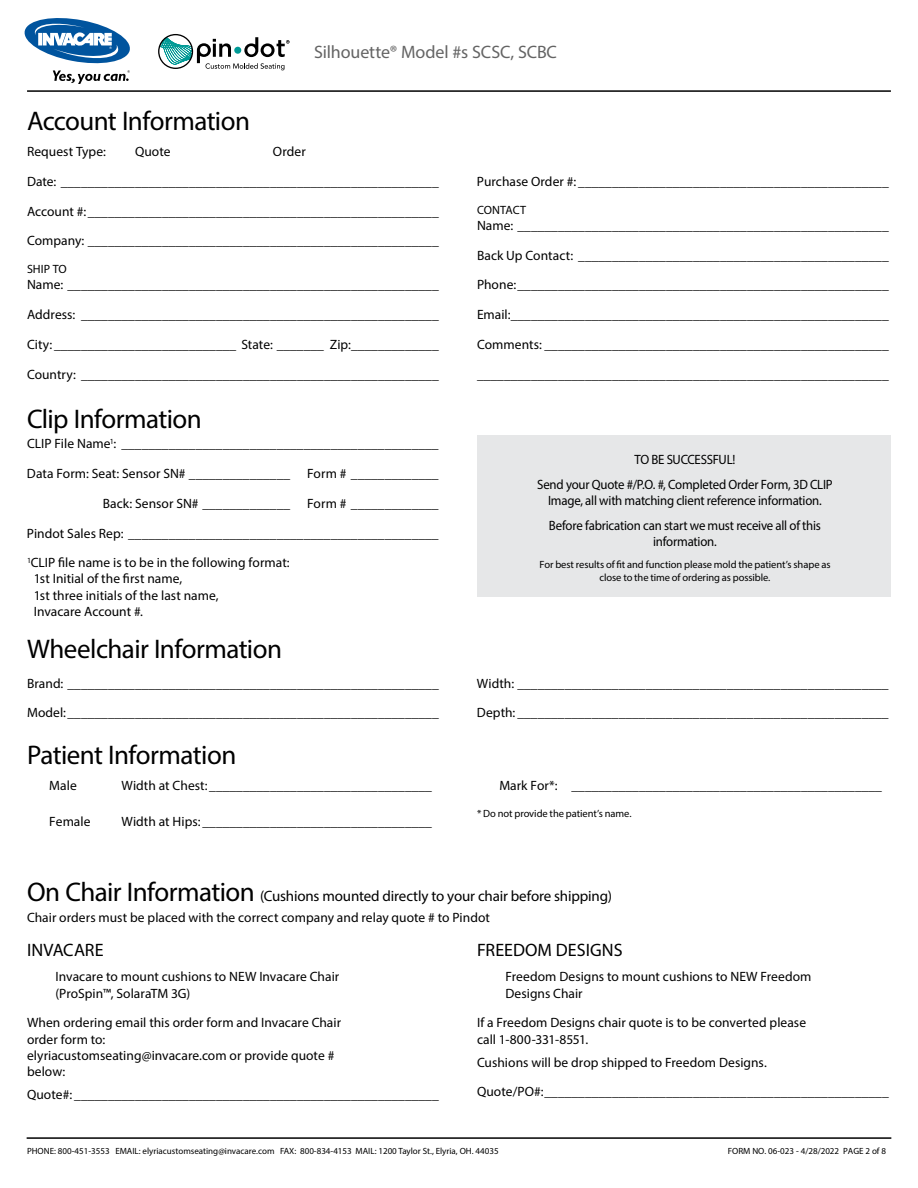
<style>
.page{position:relative;width:918px;height:1188px;background:#fff}
.page>*{position:absolute;margin:0;border:0;box-sizing:border-box;transform-origin:0 0}
.t1{font:27px "Myriad Pro";letter-spacing:-.02em;color:#000}
.t2{font:18px "Myriad Pro";letter-spacing:-.005em;color:#646464}
.t3{font:18px "Myriad Pro";letter-spacing:.005em;color:#000}
.t4{font:15px "Myriad Pro";letter-spacing:-.015em;color:#000}
.t5{font:13.5px/29.7px "Myriad Pro";color:#000}
.t6{font:13.5px/25.2px "Myriad Pro";color:#000;text-align:center;scale:.95 1}
.t7{font:12px "Myriad Pro";letter-spacing:.005em;color:#000}
.t8{font:10.5px/12.6px "Myriad Pro";letter-spacing:-.005em;color:#000;text-align:center}
.t9{font:9px "Myriad Pro";color:#000}
.s1{font-size:27px}
</style>
<div class="page">
<svg style="left:158px;top:34px;width:132px;height:36px"></svg>
<svg style="left:24px;top:18px;width:106px;height:66px"></svg>
<hr style="left:27px;top:90px;width:864px;height:2px;background:#000">
<hr style="left:27px;top:1137px;width:864px;height:2px;background:#000">
<div style="left:477px;top:435px;width:414px;height:162px;background:#e6e7e8"></div>
<h2 class="t2" style="left:314px;top:40px;width:244px">Silhouette® Model #s SCSC, SCBC</h2>
<h1 class="t1" style="left:27px;top:104px;width:225px">Account Information</h1>
<p class="t5" style="left:27px;top:137px;width:80px">Request Type:</p>
<p class="t5" style="left:135px;top:137px;width:37px">Quote</p>
<p class="t5" style="left:27px;top:137px;width:413px;text-indent:246px">Order<br>Date: ________________________________________________________ Account #:____________________________________________________ Company: ____________________________________________________</p>
<p class="t7" style="left:27px;top:262px;width:41px">SHIP TO</p>
<p class="t5" style="left:27px;top:270px;width:413px;text-align:justify">Name: _______________________________________________________ Address: _____________________________________________________ City: ___________________________ State: _______ Zip:_____________</p>
<p class="t5" style="left:27px;top:359px;width:413px">Country: _____________________________________________________</p>
<h1 class="t1" style="left:27px;top:402px;width:176px">Clip Information</h1>
<p class="t5" style="left:27px;top:429px;width:413px">CLIP File Name<sup>1</sup>: _______________________________________________<br>Data Form: Seat: Sensor SN# _______________</p>
<p class="t5" style="left:307px;top:459px;width:133px">Form # _____________</p>
<p class="t5" style="left:103px;top:488px;width:189px">Back: Sensor SN# _____________</p>
<p class="t5" style="left:27px;top:488px;width:413px;text-align:right">Form # _____________<br>Pindot Sales Rep: ______________________________________________</p>
<p class="t5" style="left:34px;top:554px;width:258px;line-height:16.2px;text-indent:-7px"><sup>1</sup>CLIP file name is to be in the following format:<br>1st Initial of the first name,<br>1st three initials of the last name,<br>Invacare Account #.</p>
<h1 class="t1" style="left:27px;top:632px;width:257px">Wheelchair Information</h1>
<p class="t5" style="left:27px;top:668px;width:413px">Brand: _______________________________________________________</p>
<p class="t5" style="left:27px;top:698px;width:413px">Model:_______________________________________________________</p>
<h1 class="t1" style="left:27px;top:738px;width:211px">Patient Information</h1>
<p class="t5" style="left:49px;top:771px;width:29px">Male</p>
<p class="t5" style="left:122px;top:771px;width:312px">Width at Chest:_________________________________</p>
<p class="t5" style="left:49px;top:807px;width:43px">Female</p>
<p class="t5" style="left:122px;top:807px;width:312px">Width at Hips: __________________________________</p>
<p class="t5" style="left:477px;top:166px;width:413px">Purchase Order #: ______________________________________________</p>
<p class="t7" style="left:477px;top:202px;width:51px">CONTACT</p>
<p class="t5" style="left:477px;top:210px;width:413px;text-align:justify">Name: _______________________________________________________ Back Up Contact: ______________________________________________ Phone:_______________________________________________________ Email:________________________________________________________ Comments: ___________________________________________________</p>
<p class="t5" style="left:477px;top:359px;width:413px">_____________________________________________________________</p>
<p class="t6" style="left:537px;top:446px;width:313px">TO BE SUCCESSFUL!<br>Send your Quote #/P.O. #, Completed Order Form, 3D CLIP</p>
<p class="t6" style="left:548px;top:488px;width:290px;text-align:left">Image, all with matching client reference information.<br>Before fabrication can start we must receive all of this</p>
<p class="t6" style="left:653px;top:529px;width:69px">information.</p>
<p class="t8" style="left:539px;top:558px;width:293px">For best results of fit and function please mold the patient’s shape as close to the time of ordering as possible.</p>
<p class="t5" style="left:477px;top:668px;width:413px">Width: _______________________________________________________</p>
<p class="t5" style="left:477px;top:698px;width:413px">Depth: _______________________________________________________</p>
<p class="t5" style="left:499px;top:771px;width:384px">Mark For*: ______________________________________________</p>
<p class="t8" style="left:477px;top:807px;width:156px">* Do not provide the patient’s name.</p>
<p class="t4" style="left:27px;top:887px;width:587px"><span class="s1">On Chair Information</span> (Cushions mounted directly to your chair before shipping)</p>
<p class="t5" style="left:27px;top:902px;width:464px">Chair orders must be placed with the correct company and relay quote # to Pindot</p>
<h2 class="t3" style="left:27px;top:939px;width:78px">INVACARE</h2>
<p class="t5" style="left:56px;top:969px;width:285px;line-height:16.2px">Invacare to mount cushions to NEW Invacare Chair (ProSpin™, SolaraTM 3G)</p>
<p class="t5" style="left:27px;top:1015px;width:316px;line-height:16.2px">When ordering email this order form and Invacare Chair order form to:<br>elyriacustomseating@invacare.com or provide quote # below:</p>
<p class="t5" style="left:27px;top:1079px;width:413px">Quote#: ______________________________________________________</p>
<h2 class="t3" style="left:477px;top:939px;width:147px">FREEDOM DESIGNS</h2>
<p class="t5" style="left:506px;top:969px;width:308px;line-height:16.2px">Freedom Designs to mount cushions to NEW Freedom<br>Designs Chair</p>
<p class="t5" style="left:477px;top:1015px;width:331px;line-height:16.2px">If a Freedom Designs chair quote is to be converted please call 1-800-331-8551.</p>
<p class="t5" style="left:477px;top:1047px;width:291px">Cushions will be drop shipped to Freedom Designs.</p>
<p class="t5" style="left:477px;top:1077px;width:413px">Quote/PO#:___________________________________________________</p>
<p class="t9" style="left:27px;top:1146px;width:473px">PHONE: 800-451-3553 EMAIL: elyriacustomseating@invacare.com FAX: 800-834-4153 MAIL: 1200 Taylor St., Elyria, OH. 44035</p>
<p class="t9" style="left:728px;top:1145px;width:160px">FORM NO. 06-023 - 4/28/2022 PAGE 2 of 8</p>
</div>
